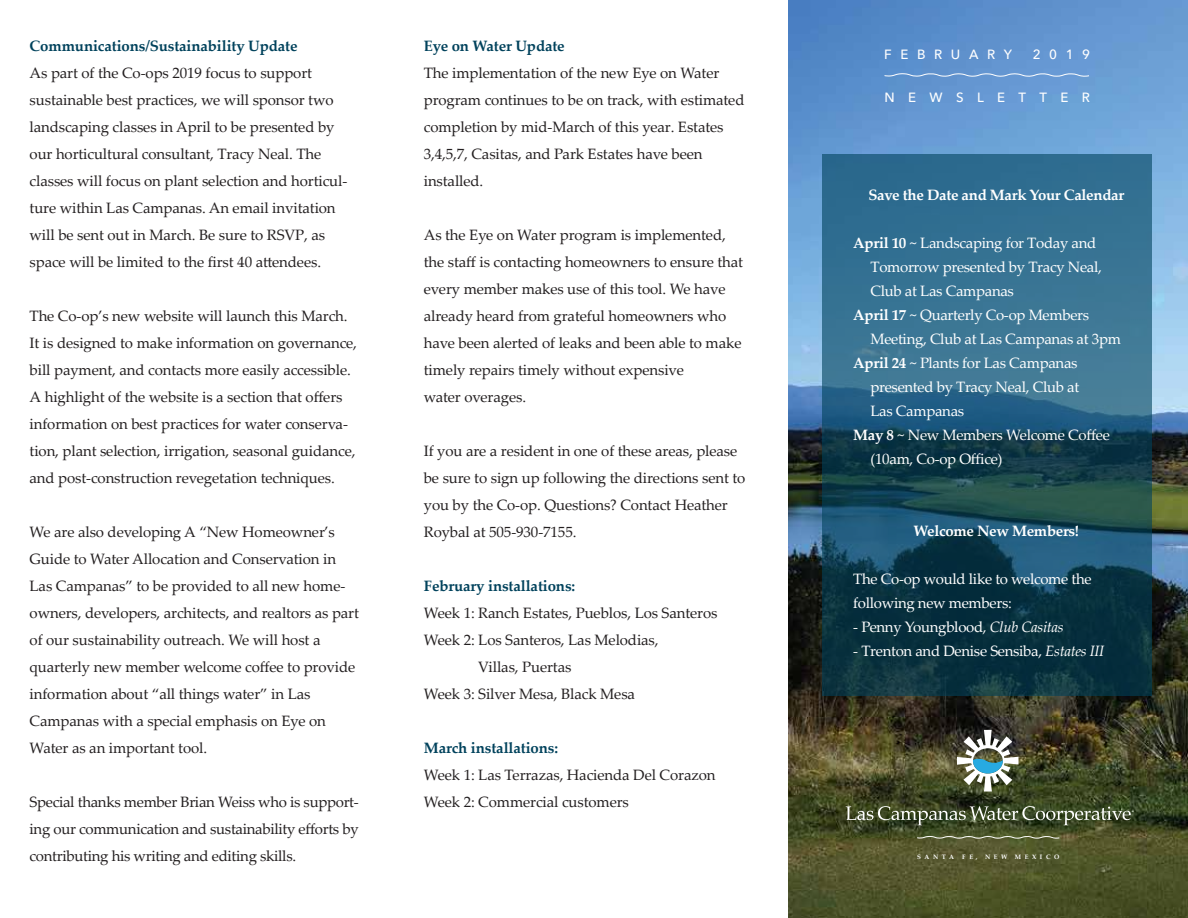
<style>
.page{position:relative;width:1188px;height:918px;background:#fff}
.page>*{position:absolute;margin:0;border:0;box-sizing:border-box;transform-origin:0 0}
.t1{font:15px/27px "Palatino Linotype";letter-spacing:-.01em;color:#231f20}
.t2{font:15px/24px "Palatino Linotype";letter-spacing:-.02em;color:#fff}
.t3{font:700 15px "Palatino Linotype";letter-spacing:-.01em;color:#00425c}
.t4{font:700 15px "Palatino Linotype";letter-spacing:-.02em;color:#fff}
.t5{font:500 13.35px "Avenir Next LT Pro";letter-spacing:.65em;color:#fff}
.t6{font:500 13.35px "Avenir Next LT Pro";letter-spacing:1.01em;color:#fff}
.t7{font:700 6.3px "Palatino Linotype";letter-spacing:.56em;color:#fff}
.s1{font-weight:700}
.s2{font-style:italic}
</style>
<div class="page">
<img style="left:788px;top:0;width:400px;height:918px">
<svg style="left:957px;top:730px;width:62px;height:62px"></svg>
<svg style="left:846px;top:806px;width:285px;height:19px"></svg>
<svg style="left:917px;top:836px;width:143px;height:3px"></svg>
<svg style="left:884px;top:73px;width:205px;height:4px"></svg>
<svg style="left:822px;top:154px;width:330px;height:541px"></svg>
<p class="t3" style="left:30px;top:35px;width:270px">Communications/Sustainability Update</p>
<p class="t1" style="left:30px;top:59px;width:319px">As part of the Co-ops 2019 focus to support sustainable best practices, we will sponsor two landscaping classes in April to be presented by our horticultural consultant, Tracy Neal. The classes will focus on plant selection and horticul&shy;ture within Las Campanas. An email invitation will be sent out in March. Be sure to RSVP, as space will be limited to the first 40 attendees.</p>
<p class="t1" style="left:30px;top:302px;width:329px">The Co-op’s new website will launch this March.<br>It is designed to make information on governance, bill payment, and contacts more easily accessible.<br>A highlight of the website is a section that offers information on best practices for water conserva&shy;tion, plant selection, irrigation, seasonal guidance, and post-construction revegetation techniques.</p>
<p class="t1" style="left:30px;top:518px;width:331px">We are also developing A “New Homeowner’s Guide to Water Allocation and Conservation in Las Campanas” to be provided to all new home&shy;owners, developers, architects, and realtors as part of our sustainability outreach. We will host a quarterly new member welcome coffee to provide information about “all things water” in Las Campanas with a special emphasis on Eye on Water as an important tool.</p>
<p class="t1" style="left:30px;top:788px;width:331px;text-align:justify">Special thanks member Brian Weiss who is support&shy;ing our communication and sustainability efforts by contributing his writing and editing skills.</p>
<p class="t3" style="left:424px;top:35px;width:143px">Eye on Water Update</p>
<p class="t1" style="left:424px;top:59px;width:322px">The implementation of the new Eye on Water program continues to be on track, with estimated completion by mid-March of this year. Estates 3,4,5,7, Casitas, and Park Estates have been installed.</p>
<p class="t1" style="left:424px;top:221px;width:321px">As the Eye on Water program is implemented, the staff is contacting homeowners to ensure that every member makes use of this tool. We have already heard from grateful homeowners who have been alerted of leaks and been able to make timely repairs timely without expensive<br>water overages.</p>
<p class="t1" style="left:424px;top:437px;width:323px">If you are a resident in one of these areas, please be sure to sign up following the directions sent to you by the Co-op. Questions? Contact Heather Roybal at 505-930-7155.</p>
<p class="t3" style="left:424px;top:575px;width:153px">February installations:</p>
<p class="t1" style="left:424px;top:599px;width:295px">Week 1: Ranch Estates, Pueblos, Los Santeros</p>
<p class="t1" style="left:424px;top:626px;width:236px">Week 2: Los Santeros, Las Melodias,</p>
<p class="t1" style="left:478px;top:653px;width:95px">Villas, Puertas</p>
<p class="t1" style="left:424px;top:680px;width:213px">Week 3: Silver Mesa, Black Mesa</p>
<p class="t3" style="left:424px;top:737px;width:136px">March installations:</p>
<p class="t1" style="left:424px;top:761px;width:293px">Week 1: Las Terrazas, Hacienda Del Corazon<br>Week 2: Commercial customers</p>
<p class="t5" style="left:884px;top:46px;width:129px">FEBRUARY</p>
<p class="t5" style="left:1033px;top:46px;width:59px">2019</p>
<p class="t6" style="left:884px;top:90px;width:207px">NEWSLETTER</p>
<p class="t4" style="left:868px;top:184px;width:257px">Save the Date and Mark Your Calendar</p>
<p class="t2" style="left:853px;top:230px;width:245px"><span class="s1">April 10</span> ~ Landscaping for Today and</p>
<p class="t2" style="left:870px;top:254px;width:233px">Tomorrow presented by Tracy Neal,</p>
<p class="t2" style="left:870px;top:278px;width:145px">Club at Las Campanas</p>
<p class="t2" style="left:853px;top:302px;width:237px"><span class="s1">April 17</span> ~ Quarterly Co-op Members</p>
<p class="t2" style="left:870px;top:326px;width:252px">Meeting, Club at Las Campanas at 3pm</p>
<p class="t2" style="left:853px;top:350px;width:226px"><span class="s1">April 24</span> ~ Plants for Las Campanas</p>
<p class="t2" style="left:870px;top:374px;width:210px">presented by Tracy Neal, Club at</p>
<p class="t2" style="left:870px;top:398px;width:95px">Las Campanas</p>
<p class="t2" style="left:853px;top:422px;width:258px"><span class="s1">May 8</span> ~ New Members Welcome Coffee</p>
<p class="t2" style="left:870px;top:446px;width:134px">(10am, Co-op Office)</p>
<p class="t4" style="left:914px;top:520px;width:167px">Welcome New Members!</p>
<p class="t2" style="left:853px;top:566px;width:240px">The Co-op would like to welcome the following new members:</p>
<p class="t2" style="left:853px;top:614px;width:212px">- Penny Youngblood, <span class="s2">Club Casitas</span></p>
<p class="t2" style="left:853px;top:638px;width:252px">- Trenton and Denise Sensiba, <span class="s2">Estates III</span></p>
<p class="t7" style="left:917px;top:852px;width:39px">SANTA</p>
<p class="t7" style="left:962px;top:852px;width:99px">FE, NEW MEXICO</p>
</div>
